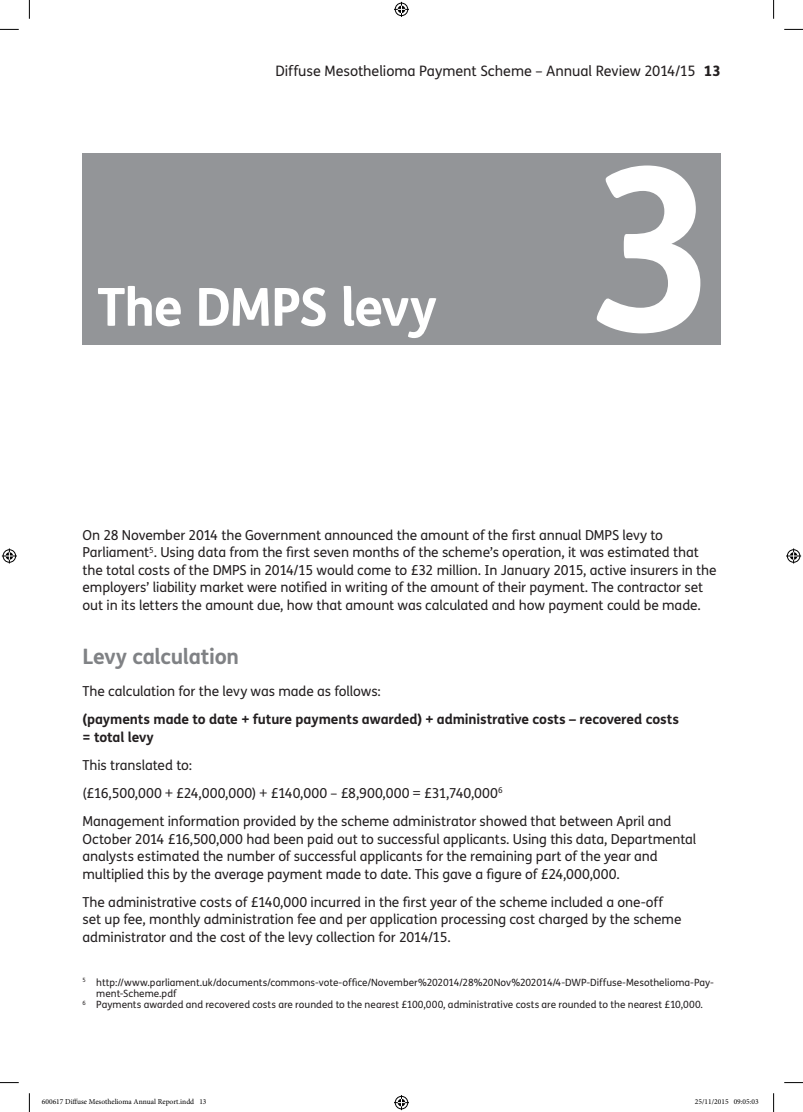
<style>
.page{position:relative;width:803px;height:1112px;background:#fff}
.page>*{position:absolute;margin:0;border:0;box-sizing:border-box;transform-origin:0 0}
.t1{font:700 226.75px "FS Me";color:#fff}
.t2{font:700 52.5px "FS Me";letter-spacing:-.035em;color:#fff}
.t3{font:700 21.25px "FS Me";letter-spacing:-.015em;color:#808285}
.t4{font:14.38px "FS Me";letter-spacing:-.005em;color:#231f20}
.t5{font:13.75px/17.5px "FS Me";letter-spacing:-.005em;color:#231f20}
.t6{font:700 13.75px/17.5px "FS Me";letter-spacing:-.01em;color:#231f20}
.t7{font:10px "FS Me";color:#231f20}
.t8{font:7.5px "Minion Pro";color:#000}
.s1{font-weight:800}
</style>
<div class="page">
<div style="left:83px;top:153px;width:638px;height:192px;background:#939598"></div>
<svg style="left:0;top:29px;width:19px;height:1px"></svg>
<svg style="left:784px;top:29px;width:19px;height:1px"></svg>
<svg style="left:0;top:1082px;width:19px;height:1px"></svg>
<svg style="left:784px;top:1082px;width:19px;height:1px"></svg>
<svg style="left:29px;top:0;width:1px;height:19px"></svg>
<svg style="left:29px;top:1093px;width:1px;height:18px"></svg>
<svg style="left:773px;top:0;width:1px;height:19px"></svg>
<svg style="left:773px;top:1093px;width:1px;height:18px"></svg>
<svg style="left:394px;top:2px;width:15px;height:15px"></svg>
<svg style="left:394px;top:1095px;width:15px;height:14px"></svg>
<svg style="left:2px;top:548px;width:15px;height:15px"></svg>
<svg style="left:786px;top:548px;width:15px;height:15px"></svg>
<p class="t4" style="left:275px;top:61px;width:446px">Diffuse Mesothelioma Payment Scheme – Annual Review 2014/15 <span class="s1">13</span></p>
<h2 class="t2" style="left:97px;top:266px;width:342px">The DMPS levy</h2>
<h1 class="t1" style="left:586px;top:75px;width:135px">3</h1>
<p class="t5" style="left:83px;top:525px;width:636px">On 28 November 2014 the Government announced the amount of the first annual DMPS levy to Parliament<sup>5</sup>. Using data from the first seven months of the scheme’s operation, it was estimated that the total costs of the DMPS in 2014/15 would come to £32 million. In January 2015, active insurers in the employers’ liability market were notified in writing of the amount of their payment. The contractor set out in its letters the amount due, how that amount was calculated and how payment could be made.</p>
<h3 class="t3" style="left:83px;top:640px;width:158px">Levy calculation</h3>
<p class="t5" style="left:83px;top:682px;width:300px">The calculation for the levy was made as follows:</p>
<p class="t6" style="left:83px;top:709px;width:598px">(payments made to date + future payments awarded) + administrative costs – recovered costs = total levy</p>
<p class="t5" style="left:83px;top:750px;width:590px;line-height:28.1px">This translated to:<br>(£16,500,000 + £24,000,000) + £140,000 – £8,900,000 = £31,740,000<sup>6<br></sup>Management information provided by the scheme administrator showed that between April and</p>
<p class="t5" style="left:83px;top:829px;width:615px">October 2014 £16,500,000 had been paid out to successful applicants. Using this data, Departmental analysts estimated the number of successful applicants for the remaining part of the year and multiplied this by the average payment made to date. This gave a figure of £24,000,000.</p>
<p class="t5" style="left:83px;top:892px;width:600px">The administrative costs of £140,000 incurred in the first year of the scheme included a one-off set up fee, monthly administration fee and per application processing cost charged by the scheme administrator and the cost of the levy collection for 2014/15.</p>
<p class="t7" style="left:83px;top:974px;width:633px"><sup>5</sup> http://www.parliament.uk/documents/commons-vote-office/November%202014/28%20Nov%202014/4-DWP-Diffuse-Mesothelioma-Pay-</p>
<p class="t7" style="left:96px;top:986px;width:82px">ment-Scheme.pdf</p>
<p class="t7" style="left:83px;top:997px;width:622px"><sup>6</sup> Payments awarded and recovered costs are rounded to the nearest £100,000, administrative costs are rounded to the nearest £10,000.</p>
<p class="t8" style="left:42px;top:1096px;width:166px">600617 Diffuse Mesothelioma Annual Report.indd 13</p>
<p class="t8" style="left:695px;top:1096px;width:65px">25/11/2015 09:05:03</p>
</div>
